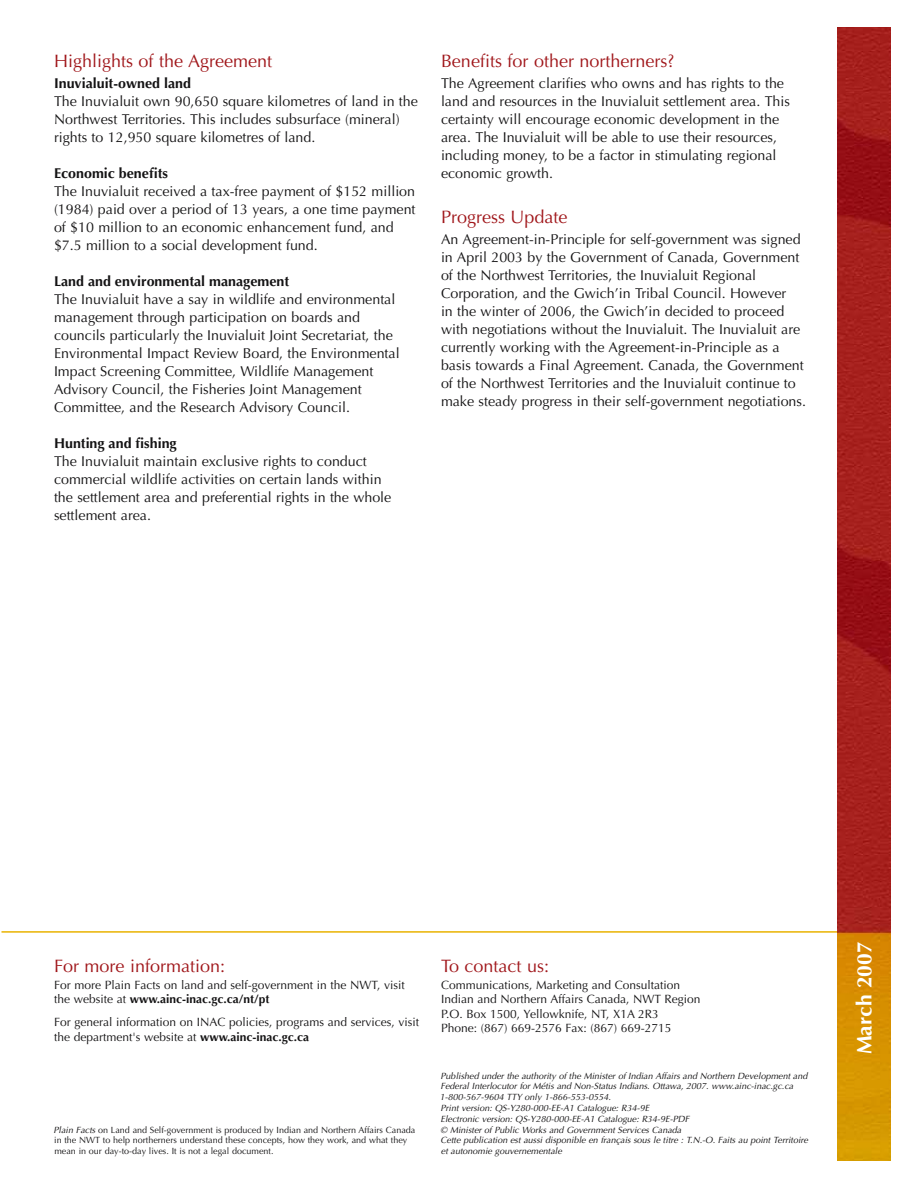
<style>
.page{position:relative;width:918px;height:1188px;background:#fff}
.page>*{position:absolute;margin:0;border:0;box-sizing:border-box;transform-origin:0 0}
.t1{font:700 21px "Optima";color:#fff}
.t2{font:18px "Optima";color:#a0161a}
.t3{font:14.25px/18px "Optima";color:#141314}
.t4{font:700 14.25px "Optima";color:#141314}
.t5{font:12px/14.4px "Optima";color:#141314}
.t6{font:italic 9px/10.8px "Optima";color:#141314}
.t7{font:9px/10.8px "Optima";color:#141314}
.s1{font-weight:700}
.s2{font-style:italic}
</style>
<div class="page">
<img style="left:837px;top:27px;width:54px;height:1134px">
<hr style="left:2px;top:931px;width:835px;height:2px;background:#e9b300">
<p class="t2" style="left:54px;top:51px;width:220px">Highlights of the Agreement</p>
<p class="t4" style="left:54px;top:75px;width:139px">Inuvialuit-owned land</p>
<p class="t3" style="left:54px;top:92px;width:365px">The Inuvialuit own 90,650 square kilometres of land in the<br>Northwest Territories. This includes subsurface (mineral) rights to 12,950 square kilometres of land.</p>
<p class="t4" style="left:54px;top:165px;width:116px">Economic benefits</p>
<p class="t3" style="left:54px;top:182px;width:363px">The Inuvialuit received a tax-free payment of $152 million (1984) paid over a period of 13 years, a one time payment of $10 million to an economic enhancement fund, and $7.5 million to a social development fund.</p>
<p class="t4" style="left:54px;top:273px;width:237px">Land and environmental management</p>
<p class="t3" style="left:54px;top:290px;width:347px">The Inuvialuit have a say in wildlife and environmental management through participation on boards and councils particularly the Inuvialuit Joint Secretariat, the Environmental Impact Review Board, the Environmental Impact Screening Committee, Wildlife Management Advisory Council, the Fisheries Joint Management Committee, and the Research Advisory Council.</p>
<p class="t4" style="left:54px;top:435px;width:124px">Hunting and fishing</p>
<p class="t3" style="left:54px;top:452px;width:339px">The Inuvialuit maintain exclusive rights to conduct commercial wildlife activities on certain lands within the settlement area and preferential rights in the whole settlement area.</p>
<p class="t2" style="left:441px;top:51px;width:235px">Benefits for other northerners?</p>
<p class="t3" style="left:441px;top:74px;width:351px">The Agreement clarifies who owns and has rights to the land and resources in the Inuvialuit settlement area. This certainty will encourage economic development in the area. The Inuvialuit will be able to use their resources, including money, to be a factor in stimulating regional economic growth.</p>
<p class="t2" style="left:441px;top:206px;width:128px">Progress Update</p>
<p class="t3" style="left:441px;top:230px;width:367px">An Agreement-in-Principle for self-government was signed in April 2003 by the Government of Canada, Government of the Northwest Territories, the Inuvialuit Regional Corporation, and the Gwich’in Tribal Council. However<br>in the winter of 2006, the Gwich’in decided to proceed with negotiations without the Inuvialuit. The Inuvialuit are currently working with the Agreement-in-Principle as a basis towards a Final Agreement. Canada, the Government of the Northwest Territories and the Inuvialuit continue to make steady progress in their self-government negotiations.</p>
<p class="t2" style="left:54px;top:955px;width:173px">For more information:</p>
<p class="t5" style="left:54px;top:978px;width:352px">For more Plain Facts on land and self-government in the NWT, visit the website at <span class="s1">www.ainc-inac.gc.ca/nt/pt</span></p>
<p class="t5" style="left:54px;top:1015px;width:367px">For general information on INAC policies, programs and services, visit the department's website at <span class="s1">www.ainc-inac.gc.ca</span></p>
<p class="t7" style="left:54px;top:1124px;width:363px"><span class="s2">Plain Facts</span> on Land and Self-government is produced by Indian and Northern Affairs Canada in the NWT to help northerners understand these concepts, how they work, and what they mean in our day-to-day lives. It is not a legal document.</p>
<p class="t2" style="left:441px;top:955px;width:110px">To contact us:</p>
<p class="t5" style="left:441px;top:978px;width:261px">Communications, Marketing and Consultation Indian and Northern Affairs Canada, NWT Region P.O. Box 1500, Yellowknife, NT, X1A 2R3<br>Phone: (867) 669-2576 Fax: (867) 669-2715</p>
<p class="t6" style="left:440px;top:1070px;width:370px">Published under the authority of the Minister of Indian Affairs and Northern Development and Federal Interlocutor for Métis and Non-Status Indians. Ottawa, 2007. www.ainc-inac.gc.ca 1-800-567-9604 TTY only 1-866-553-0554.<br>Print version: QS-Y280-000-EE-A1 Catalogue: R34-9E<br>Electronic version: QS-Y280-000-EE-A1 Catalogue: R34-9E-PDF<br>© Minister of Public Works and Government Services Canada<br>Cette publication est aussi disponible en français sous le titre : T.N.-O. Faits au point Territoire et autonomie gouvernementale</p>
<h1 class="t1" style="left:852px;top:1054px;width:114px;rotate:-90deg">March 2007</h1>
</div>
